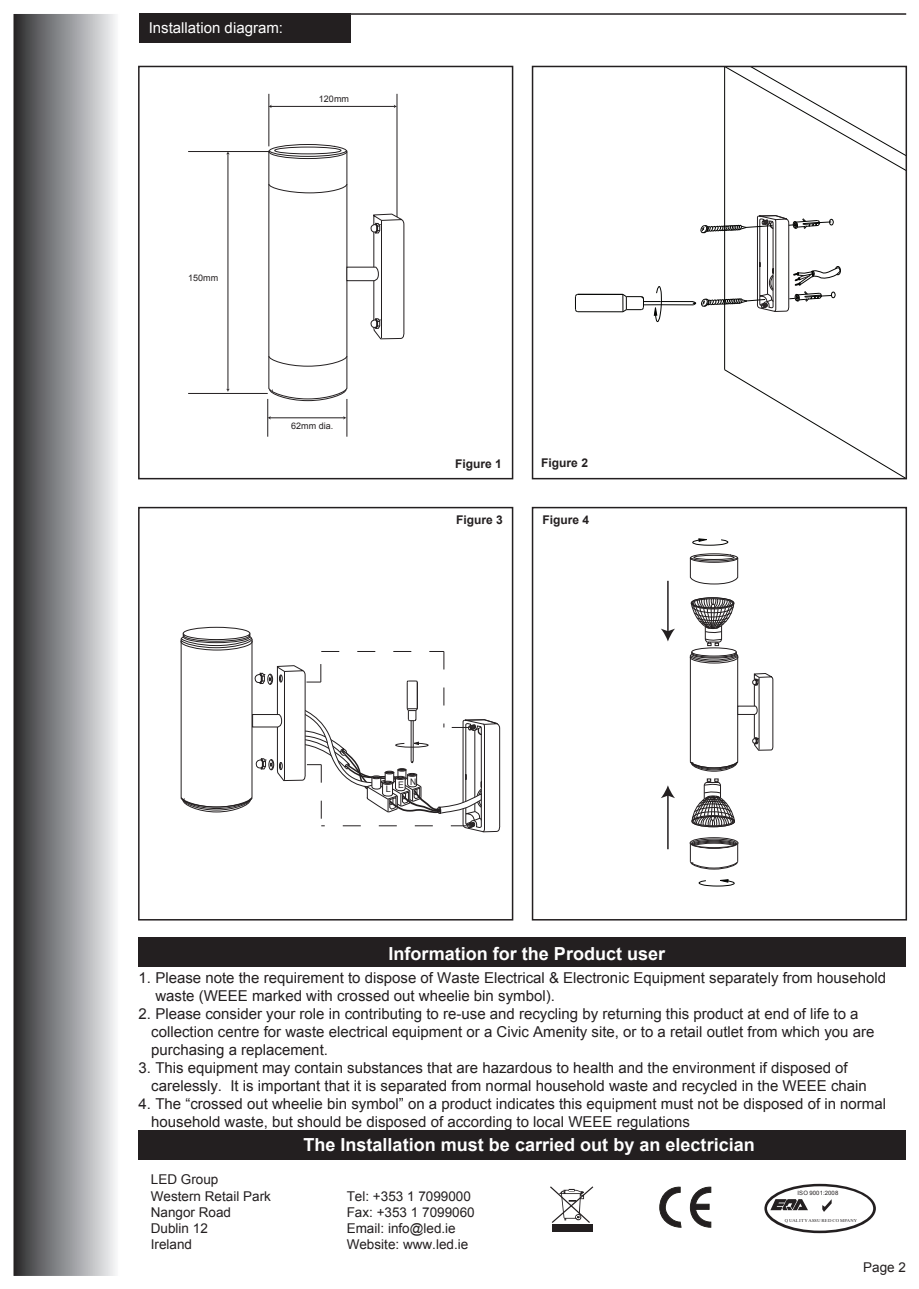
<style>
.page{position:relative;width:919px;height:1289px;background:#fff}
.page>*{position:absolute;margin:0;border:0;box-sizing:border-box;transform-origin:0 0}
.t1{font:700 18px "Arial";color:#fff}
.t2{font:15px/18px "Arial";color:#231f20}
.t3{font:15px "Arial";color:#fff}
.t4{font:13.5px/16.2px "Arial";color:#231f20}
.t5{font:700 12px "Arial";color:#231f20}
.t6{font:9px "Arial";color:#231f20}
.t7{font:9px "Arial";color:#231f20;scale:.96 1}
.t8{font:6px "Arial";letter-spacing:.015em;color:#231f20}
.t9{font:4.2px "Dutch 801 BT";letter-spacing:.03em;color:#231f20}
</style>
<div class="page">
<div style="left:269px;top:144px;width:78px;height:15px;border:1px solid #231f20;border-radius:50%"></div>
<svg style="left:269px;top:184px;width:77px;height:9px"></svg>
<svg style="left:269px;top:356px;width:77px;height:10px"></svg>
<svg style="left:268px;top:387px;width:79px;height:14px"></svg>
<svg style="left:268px;top:146px;width:79px;height:11px"></svg>
<div style="left:274px;top:147px;width:67px;height:7px;border:1px solid #231f20;border-radius:50%"></div>
<hr style="left:268px;top:151px;width:1px;height:237px;background:#231f20">
<hr style="left:346px;top:151px;width:1px;height:237px;background:#231f20">
<svg style="left:346px;top:214px;width:59px;height:125px"></svg>
<hr style="left:577px;top:294px;width:45px;height:1px;background:#040503">
<hr style="left:577px;top:311px;width:46px;height:1px;background:#040503">
<svg style="left:575px;top:294px;width:3px;height:18px"></svg>
<hr style="left:660px;top:304px;width:33px;height:1px;background:#040503">
<hr style="left:660px;top:301px;width:33px;height:1px;background:#040503">
<svg style="left:622px;top:286px;width:39px;height:36px"></svg>
<svg style="left:692px;top:538px;width:36px;height:7px"></svg>
<svg style="left:698px;top:879px;width:36px;height:7px"></svg>
<svg style="left:724px;top:369px;width:179px;height:107px"></svg>
<hr style="left:724px;top:66px;width:1px;height:304px;background:#040503">
<svg style="left:724px;top:69px;width:179px;height:102px"></svg>
<svg style="left:692px;top:215px;width:148px;height:97px"></svg>
<svg style="left:690px;top:761px;width:48px;height:10px"></svg>
<hr style="left:690px;top:657px;width:1px;height:104px;background:#231f20">
<hr style="left:737px;top:657px;width:1px;height:104px;background:#231f20">
<div style="left:690px;top:553px;width:47px;height:9px;border:1px solid #231f20;border-radius:50%"></div>
<svg style="left:690px;top:554px;width:48px;height:30px"></svg>
<svg style="left:691px;top:648px;width:45px;height:8px"></svg>
<div style="left:691px;top:647px;width:45px;height:9px;border:1px solid #231f20;border-radius:50%"></div>
<div style="left:690px;top:837px;width:48px;height:11px;border:1px solid #231f20;border-radius:50%"></div>
<div style="left:691px;top:838px;width:45px;height:9px;border:1px solid #231f20;border-radius:50%"></div>
<svg style="left:690px;top:840px;width:48px;height:29px"></svg>
<svg style="left:689px;top:651px;width:49px;height:12px"></svg>
<svg style="left:737px;top:673px;width:36px;height:77px"></svg>
<div style="left:691px;top:816px;width:43px;height:11px;border:1px solid #231f20;border-radius:50%"></div>
<svg style="left:691px;top:778px;width:44px;height:48px"></svg>
<div style="left:691px;top:597px;width:43px;height:11px;border:1px solid #231f20;border-radius:50%"></div>
<svg style="left:690px;top:598px;width:44px;height:47px"></svg>
<div style="left:183px;top:627px;width:67px;height:12px;border:1px solid #231f20;border-radius:50%"></div>
<svg style="left:180px;top:633px;width:320px;height:199px"></svg>
<hr style="left:667px;top:581px;width:1px;height:51px;background:#231f20">
<svg style="left:661px;top:628px;width:14px;height:13px"></svg>
<hr style="left:667px;top:794px;width:1px;height:55px;background:#231f20">
<svg style="left:661px;top:785px;width:14px;height:13px"></svg>
<hr style="left:188px;top:151px;width:81px;height:1px;background:#231f20">
<hr style="left:188px;top:393px;width:80px;height:1px;background:#231f20">
<hr style="left:228px;top:153px;width:1px;height:236px;background:#231f20">
<hr style="left:267px;top:399px;width:1px;height:37px;background:#231f20">
<hr style="left:346px;top:399px;width:1px;height:37px;background:#231f20">
<hr style="left:268px;top:94px;width:1px;height:52px;background:#231f20">
<hr style="left:396px;top:94px;width:1px;height:123px;background:#231f20">
<hr style="left:271px;top:106px;width:123px;height:1px;background:#231f20">
<hr style="left:270px;top:417px;width:74px;height:1px;background:#231f20">
<svg style="left:267px;top:416px;width:4px;height:3px"></svg>
<div style="left:13px;top:13px;width:106px;height:1263px;background:linear-gradient(to right,#2b2b2e,#f6f8fa)"></div>
<div style="left:12px;top:12px;width:108px;height:1265px;border:2px solid #fff"></div>
<div style="left:139px;top:13px;width:211px;height:30px;background:#231f20"></div>
<hr style="left:350px;top:13px;width:556px;height:2px;background:#231f20">
<div style="left:139px;top:1129px;width:767px;height:30px;background:#231f20"></div>
<svg style="left:659px;top:1186px;width:22px;height:41px"></svg>
<svg style="left:689px;top:1186px;width:22px;height:41px"></svg>
<svg style="left:764px;top:1183px;width:111px;height:50px"></svg>
<div style="left:551px;top:1223px;width:41px;height:8px;background:#231f20"></div>
<svg style="left:550px;top:1186px;width:43px;height:36px"></svg>
<div style="left:138px;top:66px;width:375px;height:413px;border:2px solid #231f20"></div>
<div style="left:138px;top:507px;width:375px;height:413px;border:2px solid #231f20"></div>
<div style="left:531px;top:66px;width:375px;height:413px;border:2px solid #231f20"></div>
<div style="left:531px;top:507px;width:375px;height:413px;border:2px solid #231f20"></div>
<div style="left:139px;top:937px;width:766px;height:30px;background:#231f20"></div>
<p class="t3" style="left:149px;top:17px;width:136px">Installation diagram:</p>
<p class="t6" style="left:319px;top:93px;width:32px">120mm</p>
<p class="t6" style="left:188px;top:271px;width:32px">150mm</p>
<p class="t6" style="left:291px;top:419px;width:44px">62mm dia.</p>
<p class="t5" style="left:455px;top:455px;width:48px">Figure 1</p>
<p class="t5" style="left:541px;top:455px;width:48px">Figure 2</p>
<p class="t5" style="left:456px;top:512px;width:48px">Figure 3</p>
<p class="t5" style="left:542px;top:512px;width:48px">Figure 4</p>
<p class="t6" style="left:386px;top:783px;width:7px">L</p>
<p class="t7" style="left:398px;top:777px;width:20px">E N</p>
<p class="t1" style="left:388px;top:941px;width:278px">Information for the Product user</p>
<p class="t2" style="left:155px;top:968px;width:732px;text-indent:-17px">1. Please note the requirement to dispose of Waste Electrical &amp; Electronic Equipment separately from household waste (WEEE marked with crossed out wheelie bin symbol).</p>
<p class="t2" style="left:151px;top:1004px;width:724px;text-indent:-13px">2. Please consider your role in contributing to re-use and recycling by returning this product at end of life to a collection centre for waste electrical equipment or a Civic Amenity site, or to a retail outlet from which you are purchasing a replacement.</p>
<p class="t2" style="left:151px;top:1058px;width:717px;text-indent:-13px">3. This equipment may contain substances that are hazardous to health and the environment if disposed of carelessly. It is important that it is separated from normal household waste and recycled in the WEEE chain</p>
<p class="t2" style="left:151px;top:1094px;width:736px;text-indent:-13px">4. The “crossed out wheelie bin symbol” on a product indicates this equipment must not be disposed of in normal household waste, but should be disposed of according to local WEEE regulations</p>
<p class="t4" style="left:151px;top:1171px;width:122px">LED Group<br>Western Retail Park</p>
<p class="t1" style="left:303px;top:1132px;width:453px">The Installation must be carried out by an electrician</p>
<p class="t4" style="left:347px;top:1187px;width:126px">Tel: +353 1 7099000</p>
<p class="t4" style="left:151px;top:1203px;width:82px">Nangor Road</p>
<p class="t4" style="left:347px;top:1203px;width:129px">Fax: +353 1 7099060</p>
<p class="t4" style="left:151px;top:1220px;width:59px">Dublin 12</p>
<p class="t4" style="left:347px;top:1220px;width:110px">Email: info@led.ie</p>
<p class="t4" style="left:151px;top:1236px;width:43px">Ireland</p>
<p class="t4" style="left:347px;top:1236px;width:123px">Website: www.led.ie</p>
<p class="t8" style="left:797px;top:1188px;width:42px">ISO 9001:2008</p>
<p class="t9" style="left:784px;top:1217px;width:74px">Q UALITY ASSU RED CO MPANY</p>
<p class="t4" style="left:863px;top:1259px;width:44px">Page 2</p>
</div>
